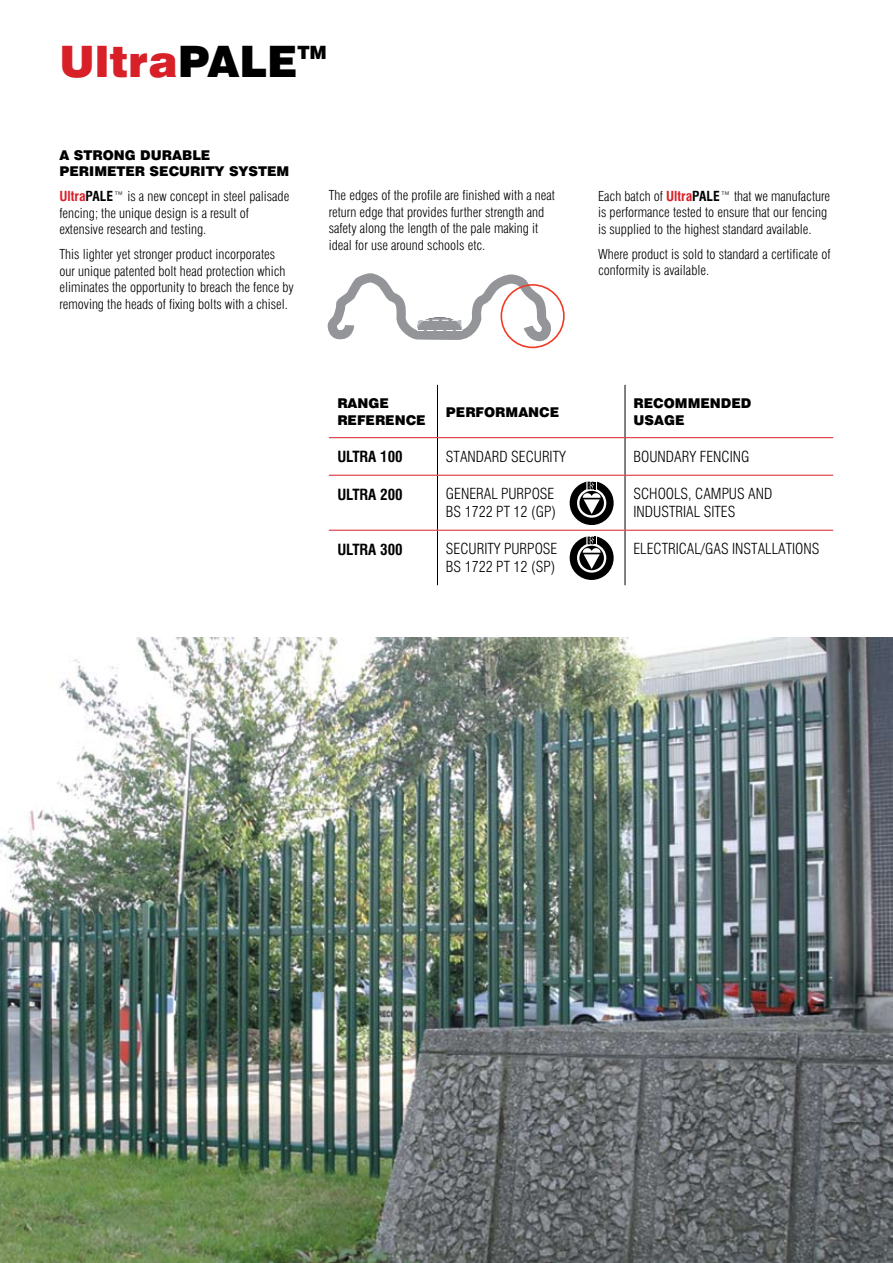
<style>
.page{position:relative;width:893px;height:1263px;background:#fff}
.page>*{position:absolute;margin:0;border:0;box-sizing:border-box;transform-origin:0 0}
.t1{font:900 43.35px "Swiss 721 BT";color:#d82028}
.t2{font:900 18.3px "Swiss 721 BT";color:#000}
.t3{font:300 condensed 15px/18px "Swiss 721 BT";color:#000}
.t4{font:700 condensed 15px "Swiss 721 BT";color:#000}
.t5{font:300 condensed 13.5px/16.5px "Swiss 721 BT";color:#000}
.t6{font:900 13.5px/16.5px "Swiss 721 BT";color:#000}
.s1{color:#000}
.s2{font-weight:700;color:#d82028}
.s3{font-weight:700}
</style>
<div class="page">
<img style="left:0;top:638px;width:893px;height:625px">
<svg style="left:327px;top:273px;width:238px;height:75px"></svg>
<hr style="left:437px;top:385px;width:1px;height:52px;background:#000">
<hr style="left:625px;top:385px;width:1px;height:52px;background:#000">
<hr style="left:437px;top:438px;width:1px;height:37px;background:#000">
<hr style="left:625px;top:438px;width:1px;height:37px;background:#000">
<hr style="left:437px;top:476px;width:1px;height:54px;background:#000">
<hr style="left:625px;top:476px;width:1px;height:54px;background:#000">
<hr style="left:437px;top:531px;width:1px;height:54px;background:#000">
<hr style="left:625px;top:531px;width:1px;height:54px;background:#000">
<hr style="left:329px;top:437px;width:108px;height:1px;background:#d82028">
<hr style="left:437px;top:437px;width:188px;height:1px;background:#d82028">
<hr style="left:625px;top:437px;width:208px;height:1px;background:#d82028">
<hr style="left:329px;top:475px;width:108px;height:1px;background:#d82028">
<hr style="left:437px;top:475px;width:188px;height:1px;background:#d82028">
<hr style="left:625px;top:475px;width:208px;height:1px;background:#d82028">
<hr style="left:329px;top:530px;width:108px;height:1px;background:#d82028">
<hr style="left:437px;top:530px;width:188px;height:1px;background:#d82028">
<hr style="left:625px;top:530px;width:208px;height:1px;background:#d82028">
<svg style="left:570px;top:482px;width:44px;height:43px"></svg>
<svg style="left:570px;top:537px;width:44px;height:43px"></svg>
<h1 class="t1" style="left:60px;top:35px;width:239px">Ultra<span class="s1">PALE</span></h1>
<h2 class="t2" style="left:297px;top:42px;width:31px">TM</h2>
<p class="t6" style="left:60px;top:146px;width:231px">A STRONG DURABLE<br>PERIMETER SECURITY SYSTEM</p>
<p class="t5" style="left:60px;top:188px;width:231px"><span class="s2">Ultra</span><span class="s3">PALE</span>™ is a new concept in steel palisade fencing; the unique design is a result of extensive research and testing.</p>
<p class="t5" style="left:60px;top:246px;width:236px">This lighter yet stronger product incorporates our unique patented bolt head protection which eliminates the opportunity to breach the fence by removing the heads of fixing bolts with a chisel.</p>
<p class="t5" style="left:329px;top:187px;width:228px">The edges of the profile are finished with a neat return edge that provides further strength and safety along the length of the pale making it ideal for use around schools etc.</p>
<p class="t5" style="left:598px;top:187px;width:233px">Each batch of <span class="s2">Ultra</span><span class="s3">PALE</span>™ that we manufacture is performance tested to ensure that our fencing is supplied to the highest standard available.</p>
<p class="t5" style="left:598px;top:245px;width:234px">Where product is sold to standard a certificate of conformity is available.</p>
<p class="t6" style="left:337px;top:395px;width:90px">RANGE<br>REFERENCE</p>
<p class="t6" style="left:446px;top:403px;width:115px">PERFORMANCE</p>
<p class="t6" style="left:633px;top:395px;width:119px">RECOMMENDED<br>USAGE</p>
<p class="t4" style="left:337px;top:448px;width:67px">ULTRA 100</p>
<p class="t3" style="left:446px;top:447px;width:122px">STANDARD SECURITY</p>
<p class="t3" style="left:633px;top:447px;width:117px">BOUNDARY FENCING</p>
<p class="t4" style="left:337px;top:485px;width:67px">ULTRA 200</p>
<p class="t3" style="left:446px;top:485px;width:112px">GENERAL PURPOSE<br>BS 1722 PT 12 (GP)</p>
<p class="t3" style="left:633px;top:485px;width:140px">SCHOOLS, CAMPUS AND<br>INDUSTRIAL SITES</p>
<p class="t4" style="left:337px;top:540px;width:67px">ULTRA 300</p>
<p class="t3" style="left:446px;top:540px;width:113px">SECURITY PURPOSE<br>BS 1722 PT 12 (SP)</p>
<p class="t3" style="left:633px;top:540px;width:187px">ELECTRICAL/GAS INSTALLATIONS</p>
</div>
